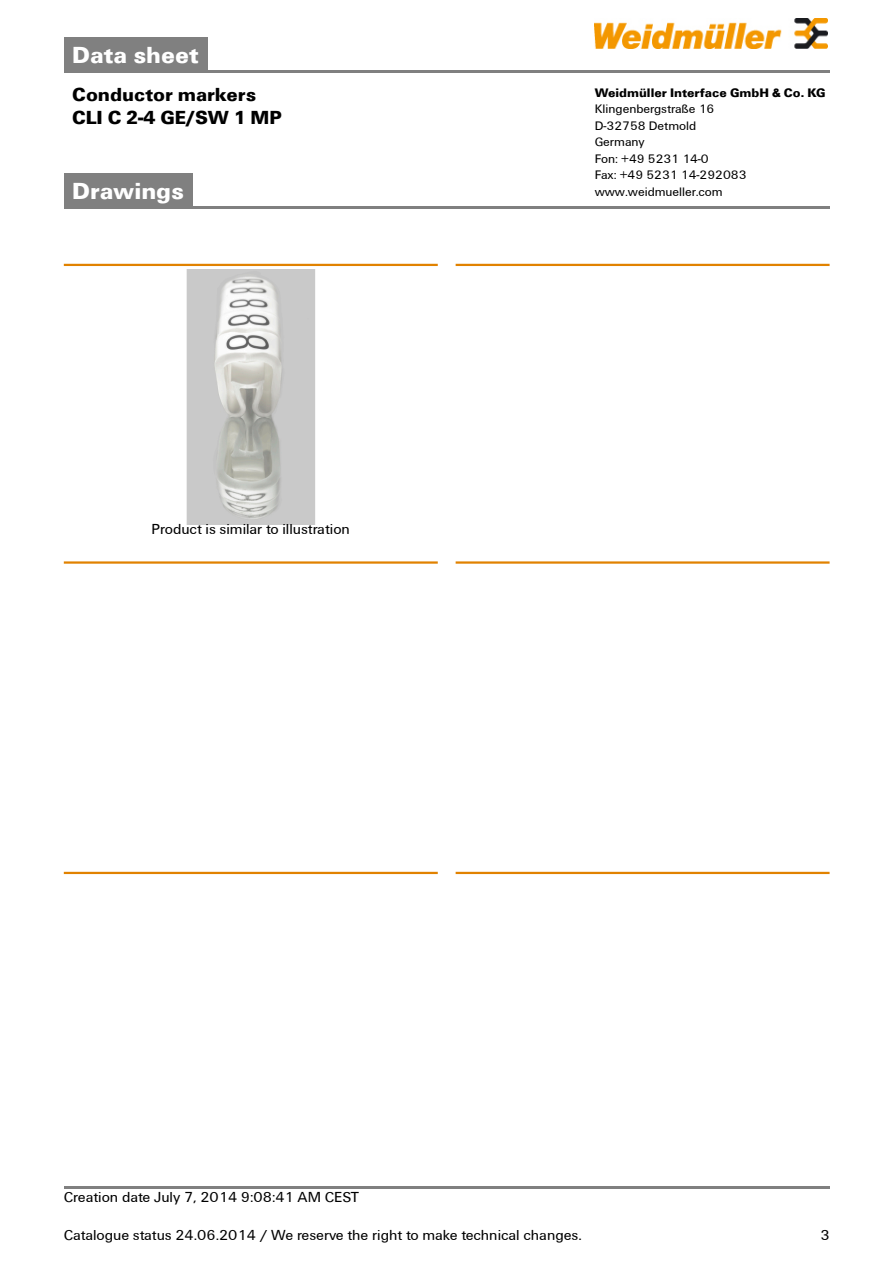
<style>
.page{position:relative;width:893px;height:1263px;background:#fff}
.page>*{position:absolute;margin:0;border:0;box-sizing:border-box;transform-origin:0 0}
.t1{font:700 24px "Weidmueller";color:#fff}
.t2{font:700 19.5px/22.5px "Weidmueller";color:#000}
.t3{font:15px "Weidmueller";color:#000}
.t4{font:12.75px/16.5px "Weidmueller";color:#000}
.t5{font:700 12.75px "Weidmueller";color:#000}
</style>
<div class="page">
<div style="left:64px;top:38px;width:143px;height:32px;background:#808080"></div>
<hr style="left:64px;top:70px;width:765px;height:2px;background:#808080">
<img style="left:594px;top:18px;width:233px;height:30px">
<div style="left:64px;top:174px;width:129px;height:32px;background:#808080"></div>
<hr style="left:64px;top:206px;width:765px;height:3px;background:#808080">
<hr style="left:64px;top:1186px;width:765px;height:3px;background:#808080">
<hr style="left:64px;top:264px;width:374px;height:2px;background:#e18200">
<img style="left:186px;top:269px;width:129px;height:255px">
<hr style="left:455px;top:264px;width:374px;height:2px;background:#e18200">
<hr style="left:64px;top:561px;width:374px;height:3px;background:#e18200">
<hr style="left:455px;top:561px;width:374px;height:3px;background:#e18200">
<hr style="left:64px;top:872px;width:374px;height:2px;background:#e18200">
<hr style="left:455px;top:872px;width:374px;height:2px;background:#e18200">
<h1 class="t1" style="left:72px;top:40px;width:128px">Data sheet</h1>
<h2 class="t2" style="left:72px;top:83px;width:211px">Conductor markers<br>CLI C 2-4 GE/SW 1 MP</h2>
<p class="t5" style="left:594px;top:85px;width:232px">Weidmüller Interface GmbH &amp; Co. KG</p>
<p class="t4" style="left:594px;top:101px;width:153px">Klingenbergstraße 16<br>D-32758 Detmold<br>Germany<br>Fon: +49 5231 14-0<br>Fax: +49 5231 14-292083</p>
<h1 class="t1" style="left:72px;top:176px;width:113px">Drawings</h1>
<p class="t4" style="left:594px;top:183px;width:129px">www.weidmueller.com</p>
<p class="t3" style="left:152px;top:520px;width:200px">Product is similar to illustration</p>
<p class="t3" style="left:64px;top:1188px;width:297px">Creation date July 7, 2014 9:08:41 AM CEST</p>
<p class="t3" style="left:64px;top:1227px;width:519px">Catalogue status 24.06.2014 / We reserve the right to make technical changes.</p>
<p class="t3" style="left:820px;top:1227px;width:11px">3</p>
</div>
